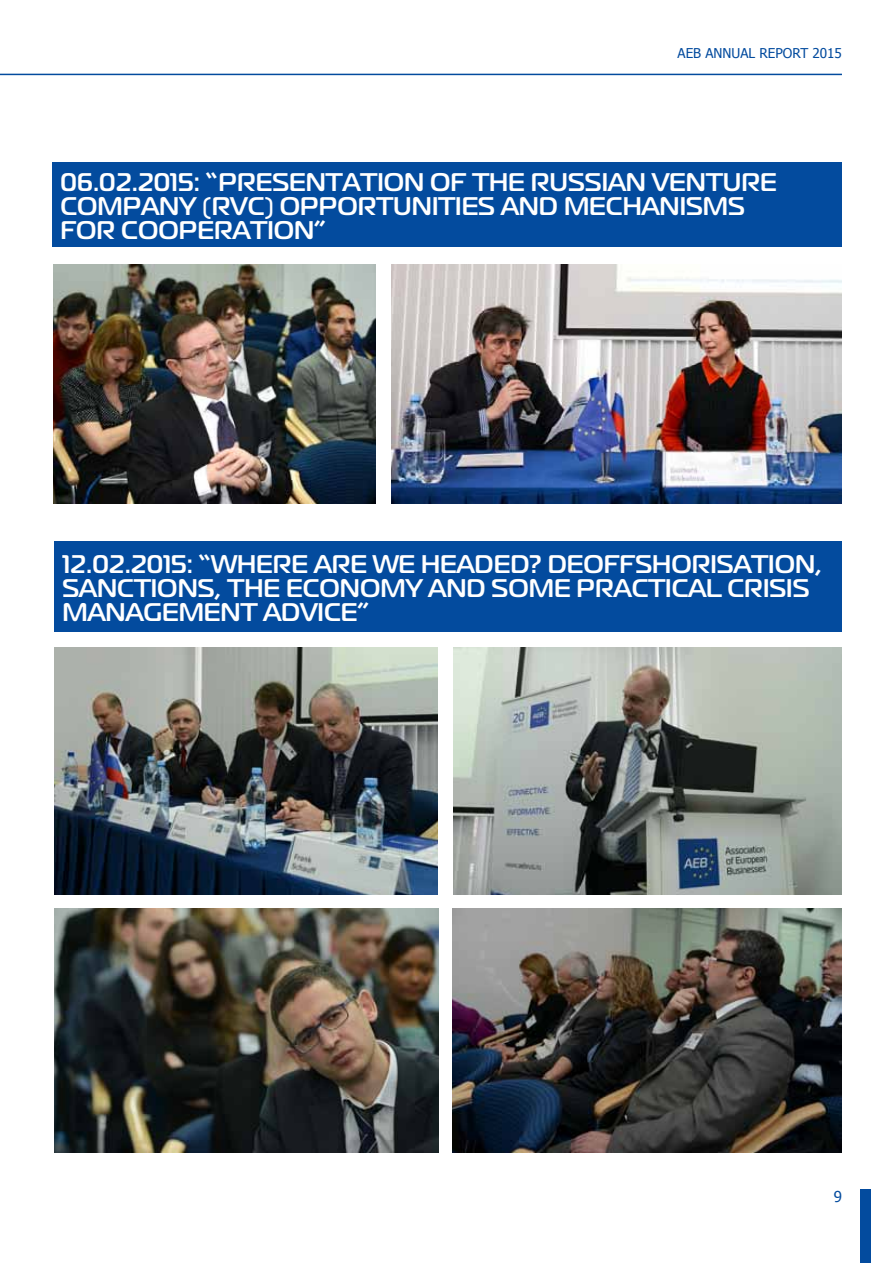
<style>
.page{position:relative;width:893px;height:1263px;background:#fff}
.page>*{position:absolute;margin:0;border:0;box-sizing:border-box;transform-origin:0 0}
.t1{font:700 25.5px "Magistral C";color:#fff}
.t2{font:15px "Tahoma";color:#034b9e}
.t3{font:13.5px "Tahoma";color:#034b9e}
</style>
<div class="page">
<div style="left:860px;top:1189px;width:11px;height:74px;background:#034b9e"></div>
<hr style="left:0;top:74px;width:842px;height:1px;background:#034b9e">
<div style="left:52px;top:162px;width:789px;height:85px;background:#034b9e"></div>
<div style="left:54px;top:541px;width:787px;height:90px;background:#034b9e"></div>
<img style="left:53px;top:264px;width:323px;height:240px">
<img style="left:391px;top:264px;width:450px;height:240px">
<img style="left:453px;top:648px;width:389px;height:247px">
<img style="left:54px;top:648px;width:384px;height:247px">
<img style="left:54px;top:909px;width:385px;height:243px">
<img style="left:452px;top:909px;width:390px;height:243px">
<p class="t3" style="left:678px;top:44px;width:166px">AEB ANNUAL REPORT 2015</p>
<p class="t1" style="left:60px;top:167px;width:196px">06.02.2015: “PRESENTAT</p>
<p class="t1" style="left:377px;top:167px;width:190px">ION OF THE RUSS</p>
<p class="t1" style="left:602px;top:167px;width:87px">IAN VENTURE</p>
<p class="t1" style="left:60px;top:191px;width:38px">COMPAN</p>
<p class="t1" style="left:179px;top:191px;width:121px">Y (RVC) OPPORTUN</p>
<p class="t1" style="left:432px;top:191px;width:89px">ITIES AND</p>
<p class="t1" style="left:564px;top:191px;width:20px">MEC</p>
<p class="t1" style="left:623px;top:191px;width:84px">HAN ISMS</p>
<p class="t1" style="left:60px;top:215px;width:35px">FORCOOPERAT</p>
<p class="t1" style="left:267px;top:215px;width:61px">ION”</p>
<p class="t1" style="left:63px;top:549px;width:212px">12.02.2015: “WHERE</p>
<p class="t1" style="left:314px;top:549px;width:19px">ARE</p>
<p class="t1" style="left:373px;top:549px;width:86px">WE HEADED</p>
<p class="t1" style="left:529px;top:549px;width:206px">? DEOFFSHORISAT</p>
<p class="t1" style="left:768px;top:549px;width:56px">ION,</p>
<p class="t1" style="left:63px;top:573px;width:19px">SANCT</p>
<p class="t1" style="left:151px;top:573px;width:26px">IONS</p>
<p class="t1" style="left:215px;top:573px;width:92px">, THEECONOM</p>
<p class="t1" style="left:406px;top:573px;width:43px">Y AND</p>
<p class="t1" style="left:492px;top:573px;width:21px">SOME</p>
<p class="t1" style="left:577px;top:573px;width:19px">PRACT</p>
<p class="t1" style="left:665px;top:573px;width:24px">ICAL</p>
<p class="t1" style="left:727px;top:573px;width:80px">CRISIS</p>
<p class="t1" style="left:63px;top:597px;width:22px">MANA</p>
<p class="t1" style="left:144px;top:597px;width:39px">GEMENT</p>
<p class="t1" style="left:263px;top:597px;width:20px">ADV</p>
<p class="t1" style="left:318px;top:597px;width:54px">ICE”</p>
<p class="t2" style="left:834px;top:1187px;width:10px">9</p>
</div>
